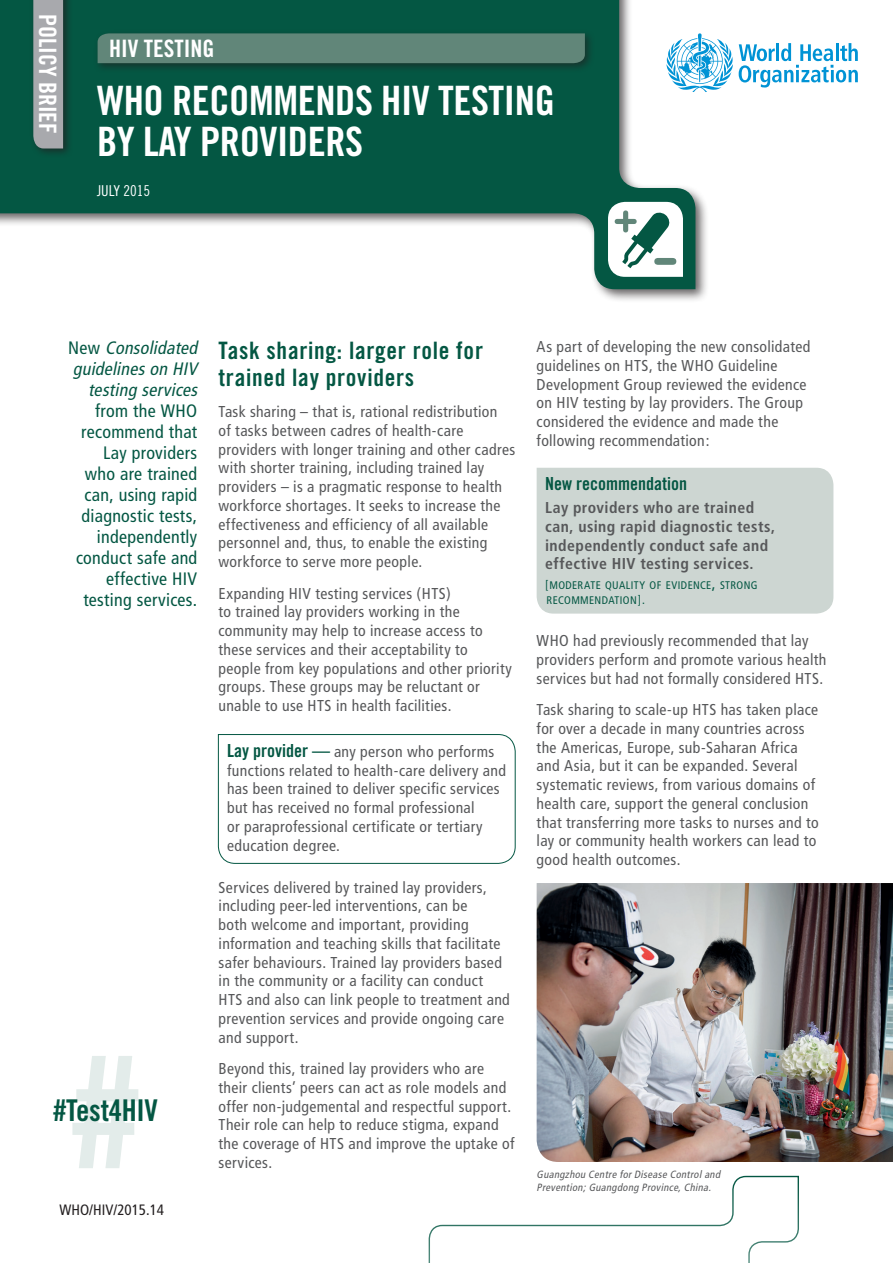
<style>
.page{position:relative;width:893px;height:1263px;background:#fff}
.page>*{position:absolute;margin:0;border:0;box-sizing:border-box;transform-origin:0 0}
.t1{font:40.5px/40.5px "Trade Gothic Bold Cond Twenty";letter-spacing:-.01em;color:#fff}
.t2{font:30px "Trade Gothic Bold Cond Twenty";letter-spacing:-.01em;color:#045743}
.Level_1_1_title__Sec{font:24px/27px "Trade Gothic Bold Cond Twenty";letter-spacing:.03em;color:#045743}
.t3{font:24px "Trade Gothic Bold Cond Twenty";color:#fff}
.Intro_text{font:condensed 18px/21px "Frutiger";letter-spacing:.015em;color:#045743;text-align:right}
.Box_table_figure__ti{font:18px "Trade Gothic Bold Cond Twenty";color:#045743}
.Body_text{font:condensed 15.75px/18.8px "Frutiger";letter-spacing:.02em;color:#57585a}
.Box_table_figure__ti-2{font:condensed 15.75px/18.8px "Frutiger";letter-spacing:.02em;color:#57585a}
.Box_table_figure__ti-3{font:700 condensed 15.75px/18.8px "Frutiger";letter-spacing:.025em;color:#57585a}
.t4{font:condensed 15px "Frutiger";color:#231f20}
.t5{font:15px "Trade Gothic Cond Eighteen";color:#fff}
.Box_table_figure__ti-4{font:condensed 10.95px/15px "Frutiger";letter-spacing:.035em;color:#045743}
.t6{font:italic condensed 10.5px/12.8px "Frutiger";color:#57585a}
.s1{font-style:italic}
.s2{font-family:"Trade Gothic Bold Cond Twenty";font-stretch:normal;font-size:18px;color:#045743}
.s3{font-size:12px}
.s4{font-size:15.75px}
</style>
<div class="page">
<img style="left:537px;top:883px;width:356px;height:279px">
<div style="left:0;top:0;width:709px;height:303px;background:#231f20;opacity:.7"></div>
<svg style="left:0;top:0;width:695px;height:289px;fill:#045743"></svg>
<svg style="left:428px;top:1175px;width:371px;height:88px"></svg>
<div style="left:29px;top:0;width:44px;height:159px;background:#231f20;opacity:.7"></div>
<div style="left:33px;top:0;width:30px;height:148px;background:#a8a9ad"></div>
<div style="left:93px;top:29px;width:502px;height:44px;background:#231f20;opacity:.6"></div>
<div style="left:98px;top:33px;width:487px;height:30px;background:#618679"></div>
<svg style="left:666px;top:33px;width:192px;height:59px"></svg>
<svg style="left:608px;top:202px;width:75px;height:75px"></svg>
<svg style="left:218px;top:734px;width:298px;height:130px"></svg>
<div style="left:537px;top:468px;width:296px;height:146px;background:#cdd6d2"></div>
<svg style="left:72px;top:1056px;width:66px;height:112px"></svg>
<p class="t3" style="left:62px;top:14px;width:122px;rotate:90deg">POLICY BRIEF</p>
<p class="t3" style="left:109px;top:34px;width:107px">HIV TESTING</p>
<p class="t1" style="left:97px;top:80px;width:459px">WHO RECOMMENDS HIV TESTING<br>BY LAY PROVIDERS</p>
<p class="t5" style="left:97px;top:182px;width:55px">JULY 2015</p>
<p class="Intro_text" style="left:68px;top:337px;width:135px">N e w <span class="s1">Consolidated guidelines on HIV testing services </span>from the WHO recommend that<br>Lay providers<br>who are trained can, using rapid diagnostic tests, independently conduct safe and effective HIV testing services.</p>
<p class="Level_1_1_title__Sec" style="left:219px;top:336px;width:266px">Task sharing: larger role for trained lay providers</p>
<p class="Body_text" style="left:219px;top:402px;width:298px">Task sharing – that is, rational redistribution<br>of tasks between cadres of health-care providers with longer training and other cadres with shorter training, including trained lay providers – is a pragmatic response to health workforce shortages. It seeks to increase the effectiveness and efficiency of all available personnel and, thus, to enable the existing workforce to serve more people.</p>
<p class="Body_text" style="left:219px;top:584px;width:295px">Expanding HIV testing services (HTS)<br>to trained lay providers working in the community may help to increase access to these services and their acceptability to people from key populations and other priority groups. These groups may be reluctant or unable to use HTS in health facilities.</p>
<p class="Box_table_figure__ti-2" style="left:227px;top:742px;width:280px"><span class="s2">Lay provider —</span> any person who performs functions related to health-care delivery and has been trained to deliver specific services but has received no formal professional<br>or paraprofessional certificate or tertiary education degree.</p>
<p class="Body_text" style="left:537px;top:337px;width:275px">As part of developing the new consolidated guidelines on HTS, the WHO Guideline Development Group reviewed the evidence on HIV testing by lay providers. The Group considered the evidence and made the following recommendation:</p>
<p class="Box_table_figure__ti" style="left:545px;top:473px;width:143px">New recommendation</p>
<p class="Box_table_figure__ti-3" style="left:545px;top:498px;width:232px">Lay providers who are trained can, using rapid diagnostic tests, independently conduct safe and effective HIV testing services.</p>
<p class="Box_table_figure__ti-4" style="left:545px;top:577px;width:214px"><span class="s3">[</span>MODERATE QUALITY OF EVIDENCE<span class="s4">,</span> STRONG<br>RECOMMENDATION<span class="s3">].</span></p>
<p class="Body_text" style="left:537px;top:631px;width:291px">WHO had previously recommended that lay providers perform and promote various health services but had not formally considered HTS.</p>
<p class="Body_text" style="left:537px;top:700px;width:283px">Task sharing to scale-up HTS has taken place for over a decade in many countries across the Americas, Europe, sub-Saharan Africa and Asia, but it can be expanded. Several systematic reviews, from various domains of health care, support the general conclusion that transferring more tasks to nurses and to lay or community health workers can lead to good health outcomes.</p>
<p class="t2" style="left:53px;top:1092px;width:106px">#Test4HIV</p>
<p class="t4" style="left:60px;top:1201px;width:106px">WHO/HIV/2015.14</p>
<p class="Body_text" style="left:219px;top:878px;width:293px">Services delivered by trained lay providers, including peer-led interventions, can be<br>both welcome and important, providing information and teaching skills that facilitate safer behaviours. Trained lay providers based in the community or a facility can conduct HTS and also can link people to treatment and prevention services and provide ongoing care and support.</p>
<p class="Body_text" style="left:219px;top:1059px;width:297px">Beyond this, trained lay providers who are their clients’ peers can act as role models and offer non-judgemental and respectful support.<br>Their role can help to reduce stigma, expand the coverage of HTS and improve the uptake of services.</p>
<p class="t6" style="left:537px;top:1168px;width:187px">Guangzhou Centre forDisease Controland<br>Prevention;Guangdong Province,China.</p>
</div>
